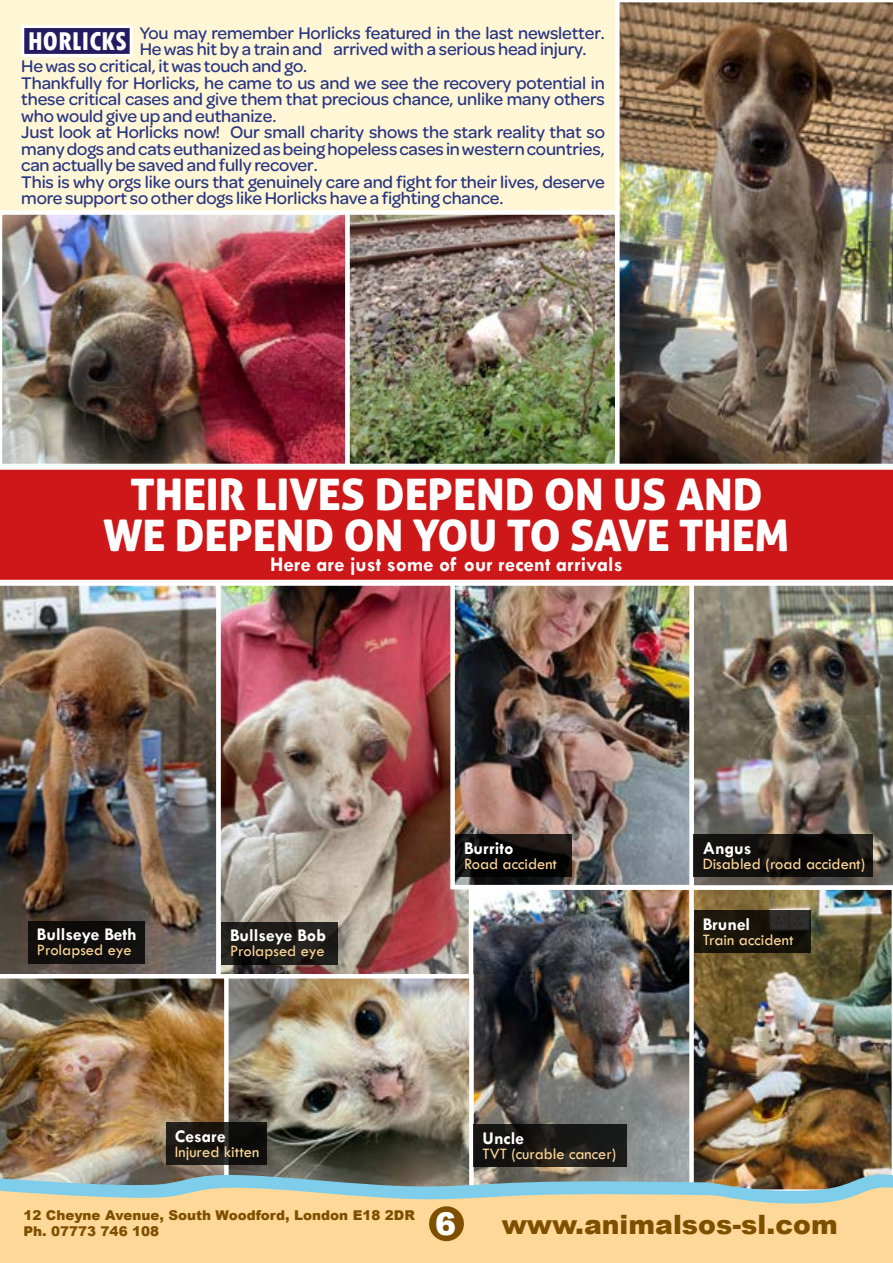
<style>
.page{position:relative;width:893px;height:1263px;background:#fff}
.page>*{position:absolute;margin:0;border:0;box-sizing:border-box;transform-origin:0 0}
.t1{font:43.5px/40.5px "Aller Display";color:#fff;text-align:center}
.t2{font:900 31.5px "Arial";color:#fff}
.t3{font:800 condensed 27px "Tw Cen";color:#fff}
.t4{font:900 26.7px "Arial";color:#7f4f00}
.t5{font:700 21px "Tw Cen";color:#fff}
.t6{font:500 18px "Omnes";letter-spacing:-.01em;color:#283583}
.t7{font:700 18px "Tw Cen";color:#fff}
.t8{font:16.5px "Tw Cen";color:#fed898}
.t9{font:900 13.5px/16.2px "Arial";color:#7f4f00}
</style>
<div class="page">
<div style="left:0;top:0;width:617px;height:212px;background:#fff6d5"></div>
<img style="left:350px;top:215px;width:265px;height:249px">
<img style="left:615px;top:0;width:278px;height:464px">
<img style="left:0;top:210px;width:350px;height:254px">
<img style="left:694px;top:586px;width:199px;height:299px">
<img style="left:0;top:586px;width:216px;height:388px">
<img style="left:221px;top:586px;width:248px;height:387px">
<img style="left:455px;top:586px;width:234px;height:298px">
<div style="left:450px;top:558px;width:244px;height:331px;border:4px solid #fff"></div>
<img style="left:694px;top:885px;width:199px;height:276px">
<img style="left:474px;top:890px;width:215px;height:271px">
<div style="left:469px;top:885px;width:225px;height:309px;border:4px solid #fff"></div>
<img style="left:229px;top:979px;width:240px;height:182px">
<div style="left:203px;top:974px;width:271px;height:219px;border:4px solid #fff"></div>
<img style="left:0;top:974px;width:229px;height:187px">
<div style="left:21px;top:25px;width:112px;height:32px;background:#251b61;border:3px solid #fff"></div>
<div style="left:0;top:469px;width:893px;height:117px;background:#cd1719"></div>
<img style="left:0;top:1161px;width:892px;height:13px">
<svg style="left:0;top:1174px;width:893px;height:89px;background:#dfcc9e"></svg>
<div style="left:429px;top:1206px;width:35px;height:35px;background:#7f4f00;border-radius:50%"></div>
<div style="left:28px;top:921px;width:117px;height:43px;background:#110e0d"></div>
<svg style="left:221px;top:922px;width:117px;height:43px;background:#1d1b19"></svg>
<svg style="left:455px;top:834px;width:117px;height:42px;background:#0c0b0a"></svg>
<svg style="left:694px;top:834px;width:179px;height:43px;background:#12100e"></svg>
<svg style="left:694px;top:910px;width:117px;height:42px;background:#1b170f"></svg>
<svg style="left:474px;top:1124px;width:153px;height:42px;background:#191815"></svg>
<svg style="left:166px;top:1121px;width:100px;height:43px;background:#1b1714"></svg>
<p class="t6" style="left:140px;top:21px;width:467px">You may remember Horlicks featured in the last newsletter.</p>
<p class="t6" style="left:140px;top:37px;width:448px">He was hit by a train and arrived with a serious head injury.</p>
<p class="t6" style="left:21px;top:54px;width:287px">He was so critical, it was touch and go.</p>
<p class="t6" style="left:21px;top:70px;width:585px">Thankfully for Horlicks, he came to us and we see the recovery potential in</p>
<p class="t6" style="left:21px;top:87px;width:585px">these critical cases and give them that precious chance, unlike many others</p>
<p class="t6" style="left:21px;top:103px;width:257px">who would give up and euthanize.</p>
<p class="t6" style="left:21px;top:120px;width:585px">Just look at Horlicks now! Our small charity shows the stark reality that so</p>
<p class="t6" style="left:21px;top:136px;width:585px">many dogs and cats euthanized as being hopeless cases in western countries,</p>
<p class="t6" style="left:21px;top:153px;width:298px">can actually be saved and fully recover.</p>
<p class="t6" style="left:21px;top:169px;width:585px">This is why orgs like ours that genuinely care and fight for their lives, deserve</p>
<p class="t6" style="left:21px;top:186px;width:484px">more support so other dogs like Horlicks have a fighting chance.</p>
<h3 class="t3" style="left:28px;top:25px;width:101px">HORLICKS</h3>
<h1 class="t1" style="left:103px;top:474px;width:687px">THEIR LIVES DEPEND ON US AND<br>WE DEPEND ON YOU TO SAVE THEM</h1>
<p class="t5" style="left:270px;top:552px;width:354px">Here are just some of our recent arrivals</p>
<p class="t7" style="left:37px;top:924px;width:101px">Bullseye Beth</p>
<p class="t8" style="left:37px;top:940px;width:96px">Prolapsed eye</p>
<p class="t7" style="left:230px;top:925px;width:98px">Bullseye Bob</p>
<p class="t8" style="left:230px;top:941px;width:96px">Prolapsed eye</p>
<p class="t7" style="left:175px;top:1125px;width:52px">Cesare</p>
<p class="t8" style="left:175px;top:1141px;width:86px">Injured kitten</p>
<p class="t7" style="left:464px;top:837px;width:51px">Burrito</p>
<p class="t8" style="left:464px;top:853px;width:95px">Road accident</p>
<p class="t7" style="left:483px;top:1127px;width:43px">Uncle</p>
<p class="t8" style="left:483px;top:1143px;width:135px">TVT (curable cancer)</p>
<p class="t7" style="left:703px;top:838px;width:50px">Angus</p>
<p class="t8" style="left:703px;top:854px;width:164px">Disabled (road accident)</p>
<p class="t7" style="left:703px;top:913px;width:49px">Brunel</p>
<p class="t8" style="left:703px;top:929px;width:92px">Train accident</p>
<p class="t9" style="left:23px;top:1206px;width:393px">12 Cheyne Avenue, South Woodford, London E18 2DR<br>Ph. 07773 746 108</p>
<h2 class="t2" style="left:435px;top:1201px;width:22px">6</h2>
<h3 class="t4" style="left:502px;top:1205px;width:337px">www.animalsos-sl.com</h3>
</div>
